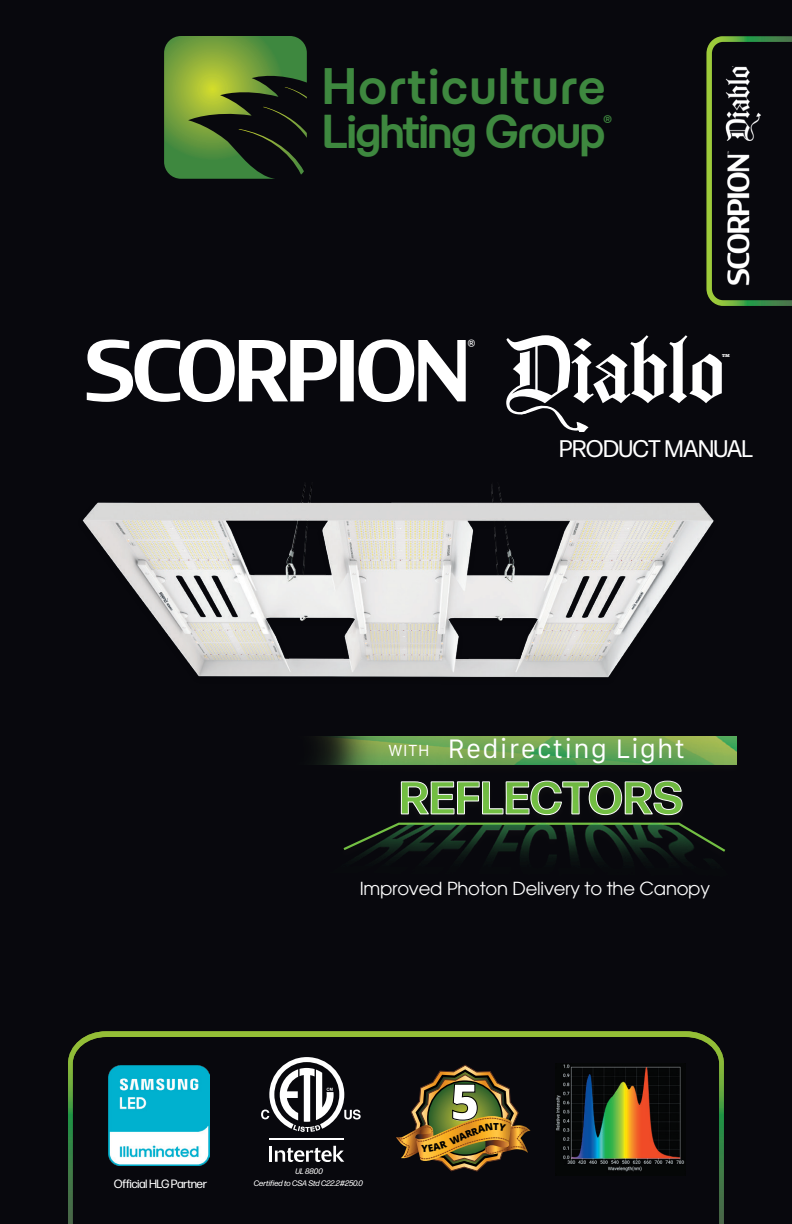
<style>
.page{position:relative;width:792px;height:1224px;background:#08080d}
.page>*{position:absolute;margin:0;border:0;box-sizing:border-box;transform-origin:0 0}
.t1{font:800 49.8px "Open Sans";color:#fff}
.t2{font:700 45.8px "Forma DJR Banner";letter-spacing:.05em;color:#73bf43}
.t3{font:600 45px "Granat";letter-spacing:.025em;color:#3e883f}
.t4{font:600 41.8px "Granat";letter-spacing:-.05em;color:#3e883f}
.t5{font:25.4px "Galvji";letter-spacing:.05em;color:#fff}
.t6{font:24px "Forma DJR Banner";letter-spacing:.025em;color:#fff}
.t7{font:21.8px "Forma DJR Banner";color:#fff}
.t8{font:18px "Avant Garde LT";letter-spacing:-.015em;color:#fff}
.t9{font:12px "Forma DJR Banner";letter-spacing:.01em;color:#fff}
.t10{font:800 9.8px "Open Sans";color:#000}
.t11{font:600 8.4px "Granat";color:#3e883f}
.t12{font:italic 8px/12px "Forma DJR Micro";letter-spacing:-.025em;color:#fff;text-align:center}
.t13{font:700 4.4px "American Typewriter";color:#fff}
.s1{font-size:15.2px}
</style>
<div class="page">
<svg style="left:706px;top:36px;width:86px;height:270px"></svg>
<img style="left:723px;top:66px;width:41px;height:223px">
<svg style="left:86px;top:339px;width:251px;height:63px"></svg>
<div style="left:343px;top:342px;width:8px;height:57px;background:#fff"></div>
<div style="left:340px;top:340px;width:14px;height:61px;border:5px solid #fff"></div>
<svg style="left:358px;top:339px;width:108px;height:63px"></svg>
<svg style="left:506px;top:335px;width:216px;height:97px"></svg>
<svg style="left:164px;top:36px;width:143px;height:143px"></svg>
<img style="left:315px;top:736px;width:43px;height:29px">
<img style="left:343px;top:824px;width:382px;height:36px">
<img style="left:358px;top:736px;width:59px;height:87px">
<img style="left:417px;top:736px;width:320px;height:90px">
<img style="left:82px;top:484px;width:632px;height:194px">
<svg style="left:68px;top:1031px;width:656px;height:193px"></svg>
<img style="left:109px;top:1065px;width:100px;height:101px">
<hr style="left:269px;top:1146px;width:3px;height:16px;background:#fff">
<svg style="left:275px;top:1146px;width:69px;height:16px"></svg>
<hr style="left:269px;top:1138px;width:75px;height:2px;background:#fff">
<svg style="left:261px;top:1057px;width:100px;height:75px"></svg>
<img style="left:556px;top:1063px;width:129px;height:112px">
<img style="left:396px;top:1065px;width:134px;height:106px">
<h3 class="t3" style="left:322px;top:55px;width:285px">Horticulture</h3>
<h3 class="t4" style="left:322px;top:103px;width:285px">Lighting Group</h3>
<p class="t11" style="left:603px;top:112px;width:11px">®</p>
<h3 class="t7" style="left:468px;top:335px;width:9px">®</h3>
<p class="t13" style="left:722px;top:351px;width:9px">TM</p>
<h3 class="t6" style="left:560px;top:434px;width:194px">PRODUCT MANUAL</h3>
<h3 class="t5" style="left:389px;top:734px;width:298px"><span class="s1">WITH</span> Redirecting Light</h3>
<h2 class="t2" style="left:400px;top:769px;width:283px">REFLECTORS</h2>
<h3 class="t8" style="left:360px;top:877px;width:352px">Improved Photon Delivery to the Canopy</h3>
<h3 class="t9" style="left:114px;top:1176px;width:94px">Official HLG Partner</h3>
<p class="t12" style="left:254px;top:1165px;width:111px">UL 8800<br>Certified to CSA Std C22.2#250.0</p>
<h1 class="t1" style="left:450px;top:1064px;width:31px">5</h1>
<p class="t10" style="left:493px;top:1119px;width:7px">T</p>
</div>
